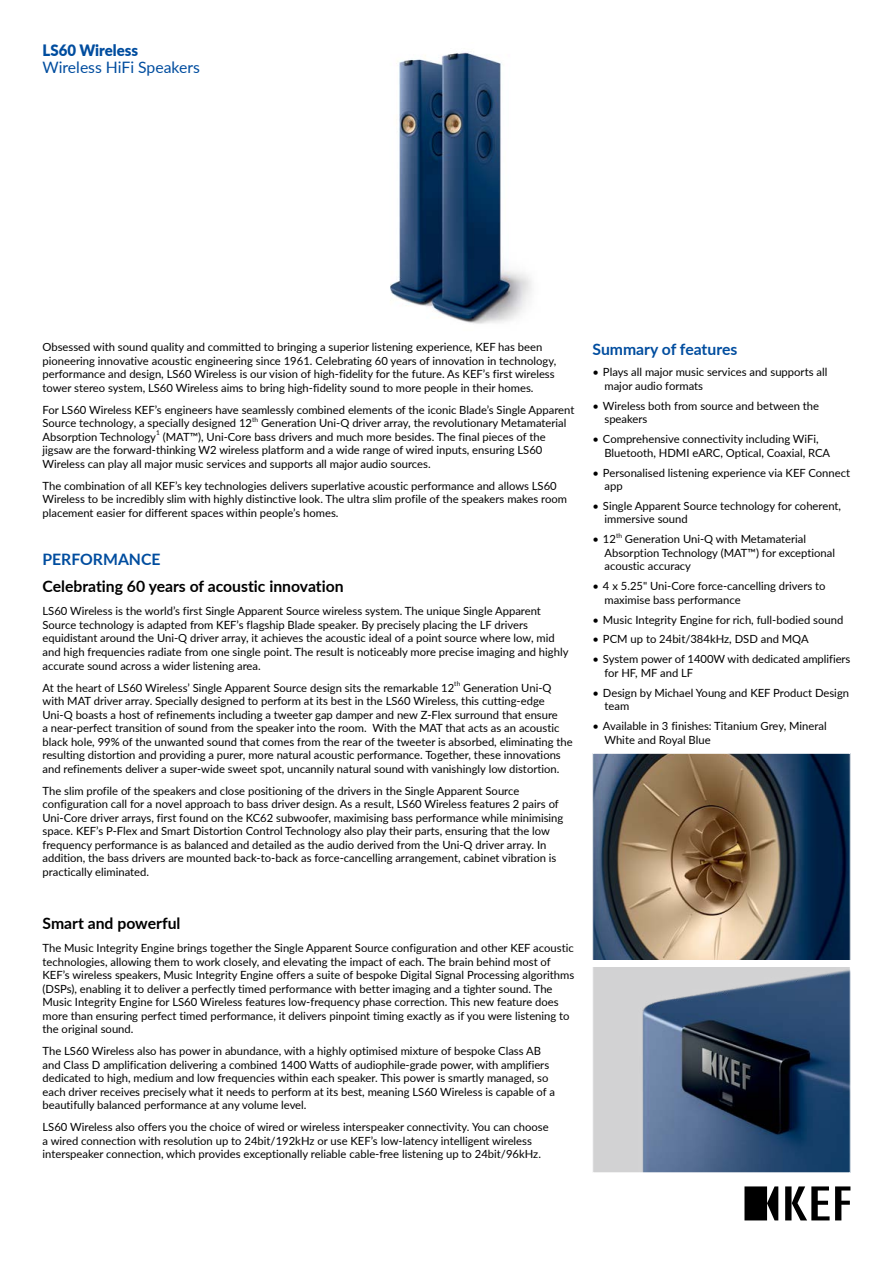
<style>
.page{position:relative;width:893px;height:1263px;background:#fff}
.page>*{position:absolute;margin:0;border:0;box-sizing:border-box;transform-origin:0 0}
.t1{font:700 15.75px "Lato";color:#000}
.t2{font:700 15.75px "Lato";color:#004d9f}
.t3{font:15.75px "Lato";color:#004d9f}
.t4{font:900 15.75px "Lato";color:#004d9f;scale:.95 1}
.t5{font:11.25px/13.5px "Lato";color:#000}
.t6{font:6.6px "Lato";color:#000}
</style>
<div class="page">
<img style="left:390px;top:52px;width:142px;height:272px">
<svg style="left:744px;top:1186px;width:106px;height:34px"></svg>
<img style="left:594px;top:755px;width:254px;height:204px">
<img style="left:594px;top:967px;width:254px;height:204px">
<div style="left:592px;top:753px;width:258px;height:420px;border:1px solid #fff"></div>
<h1 class="t4" style="left:43px;top:39px;width:102px">LS60 Wireless</h1>
<h1 class="t3" style="left:43px;top:56px;width:159px">Wireless HiFi Speakers</h1>
<p class="t5" style="left:43px;top:340px;width:515px">Obsessed with sound quality and committed to bringing a superior listening experience, KEF has been pioneering innovative acoustic engineering since 1961. Celebrating 60 years of innovation in technology, performance and design, LS60 Wireless is our vision of high-fidelity for the future. As KEF’s first wireless tower stereo system, LS60 Wireless aims to bring high-fidelity sound to more people in their homes.</p>
<p class="t5" style="left:43px;top:402px;width:533px">For LS60 Wireless KEF’s engineers have seamlessly combined elements of the iconic Blade’s Single Apparent<br>Source technology, a specially designed 12</p>
<p class="t6" style="left:252px;top:415px;width:8px">th</p>
<p class="t5" style="left:261px;top:416px;width:307px">Generation Uni-Q driver array, the revolutionary Metamaterial</p>
<p class="t5" style="left:43px;top:429px;width:115px">Absorption Technology</p>
<p class="t6" style="left:156px;top:428px;width:5px">1</p>
<p class="t5" style="left:43px;top:429px;width:505px;text-indent:120px">(MAT™), Uni-Core bass drivers and much more besides. The final pieces of the jigsaw are the forward-thinking W2 wireless platform and a wide range of wired inputs, ensuring LS60<br>Wireless can play all major music services and supports all major audio sources.</p>
<p class="t5" style="left:43px;top:478px;width:526px">The combination of all KEF’s key technologies delivers superlative acoustic performance and allows LS60<br>Wireless to be incredibly slim with highly distinctive look. The ultra slim profile of the speakers makes room placement easier for different spaces within people’s homes.</p>
<h1 class="t2" style="left:43px;top:547px;width:120px">PERFORMANCE</h1>
<h1 class="t1" style="left:43px;top:575px;width:303px">Celebrating 60 years of acoustic innovation</h1>
<p class="t5" style="left:43px;top:604px;width:527px">LS60 Wireless is the world’s first Single Apparent Source wireless system. The unique Single Apparent Source technology is adapted from KEF’s flagship Blade speaker. By precisely placing the LF drivers equidistant around the Uni-Q driver array, it achieves the acoustic ideal of a point source where low, mid and high frequencies radiate from one single point. The result is noticeably more precise imaging and highly accurate sound across a wider listening area.</p>
<p class="t5" style="left:43px;top:680px;width:413px">At the heart of LS60 Wireless’ Single Apparent Source design sits the remarkable 12</p>
<p class="t6" style="left:454px;top:679px;width:8px">th</p>
<p class="t5" style="left:43px;top:680px;width:532px;text-indent:421px">Generation Uni-Q with MAT driver array. Specially designed to perform at its best in the LS60 Wireless, this cutting-edge Uni-Q boasts a host of refinements including a tweeter gap damper and new Z-Flex surround that ensure<br>a near-perfect transition of sound from the speaker into the room. With the MAT that acts as an acoustic black hole, 99% of the unwanted sound that comes from the rear of the tweeter is absorbed, eliminating the resulting distortion and providing a purer, more natural acoustic performance. Together, these innovations and refinements deliver a super-wide sweet spot, uncannily natural sound with vanishingly low distortion.</p>
<p class="t5" style="left:43px;top:783px;width:522px">The slim profile of the speakers and close positioning of the drivers in the Single Apparent Source configuration call for a novel approach to bass driver design. As a result, LS60 Wireless features 2 pairs of Uni-Core driver arrays, first found on the KC62 subwoofer, maximising bass performance while minimising space. KEF’s P-Flex and Smart Distortion Control Technology also play their parts, ensuring that the low frequency performance is as balanced and detailed as the audio derived from the Uni-Q driver array. In addition, the bass drivers are mounted back-to-back as force-cancelling arrangement, cabinet vibration is practically eliminated.</p>
<h1 class="t1" style="left:43px;top:911px;width:139px">Smart and powerful</h1>
<p class="t5" style="left:43px;top:941px;width:533px">The Music Integrity Engine brings together the Single Apparent Source configuration and other KEF acoustic technologies, allowing them to work closely, and elevating the impact of each. The brain behind most of KEF’s wireless speakers, Music Integrity Engine offers a suite of bespoke Digital Signal Processing algorithms (DSPs), enabling it to deliver a perfectly timed performance with better imaging and a tighter sound. The Music Integrity Engine for LS60 Wireless features low-frequency phase correction. This new feature does more than ensuring perfect timed performance, it delivers pinpoint timing exactly as if you were listening to the original sound.</p>
<p class="t5" style="left:43px;top:1044px;width:514px">The LS60 Wireless also has power in abundance, with a highly optimised mixture of bespoke Class AB and Class D amplification delivering a combined 1400 Watts of audiophile-grade power, with amplifiers dedicated to high, medium and low frequencies within each speaker. This power is smartly managed, so each driver receives precisely what it needs to perform at its best, meaning LS60 Wireless is capable of a beautifully balanced performance at any volume level.</p>
<p class="t5" style="left:43px;top:1120px;width:508px">LS60 Wireless also offers you the choice of wired or wireless interspeaker connectivity. You can choose a wired connection with resolution up to 24bit/192kHz or use KEF’s low-latency intelligent wireless interspeaker connection, which provides exceptionally reliable cable-free listening up to 24bit/96kHz.</p>
<h1 class="t2" style="left:592px;top:338px;width:146px">Summary of features</h1>
<p class="t5" style="left:604px;top:365px;width:224px;text-indent:-12px">• Plays all major music services and supports all major audio formats</p>
<p class="t5" style="left:604px;top:398px;width:216px;text-indent:-12px">• Wireless both from source and between the speakers</p>
<p class="t5" style="left:604px;top:432px;width:227px;text-indent:-12px">• Comprehensive connectivity including WiFi,<br>Bluetooth, HDMI eARC, Optical, Coaxial, RCA</p>
<p class="t5" style="left:604px;top:465px;width:247px;text-indent:-12px">• Personalised listening experience via KEF Connect app</p>
<p class="t5" style="left:604px;top:499px;width:238px;text-indent:-12px">• Single Apparent Source technology for coherent, immersive sound</p>
<p class="t5" style="left:592px;top:532px;width:25px">• 12</p>
<p class="t6" style="left:616px;top:531px;width:8px">th</p>
<p class="t5" style="left:604px;top:532px;width:232px;text-indent:20px">Generation Uni-Q with Metamaterial<br>Absorption Technology (MAT™) for exceptional acoustic accuracy</p>
<p class="t5" style="left:604px;top:579px;width:223px;text-indent:-12px">• 4 x 5.25" Uni-Core force-cancelling drivers to maximise bass performance</p>
<p class="t5" style="left:592px;top:612px;width:252px">• Music Integrity Engine for rich, full-bodied sound</p>
<p class="t5" style="left:592px;top:632px;width:218px">• PCM up to 24bit/384kHz, DSD and MQA</p>
<p class="t5" style="left:604px;top:652px;width:247px;text-indent:-12px">• System power of 1400W with dedicated amplifiers for HF, MF and LF</p>
<p class="t5" style="left:604px;top:685px;width:246px;text-indent:-12px">• Design by Michael Young and KEF Product Design team</p>
<p class="t5" style="left:604px;top:719px;width:224px;text-indent:-12px">• Available in 3 finishes: Titanium Grey, Mineral<br>White and Royal Blue</p>
</div>
